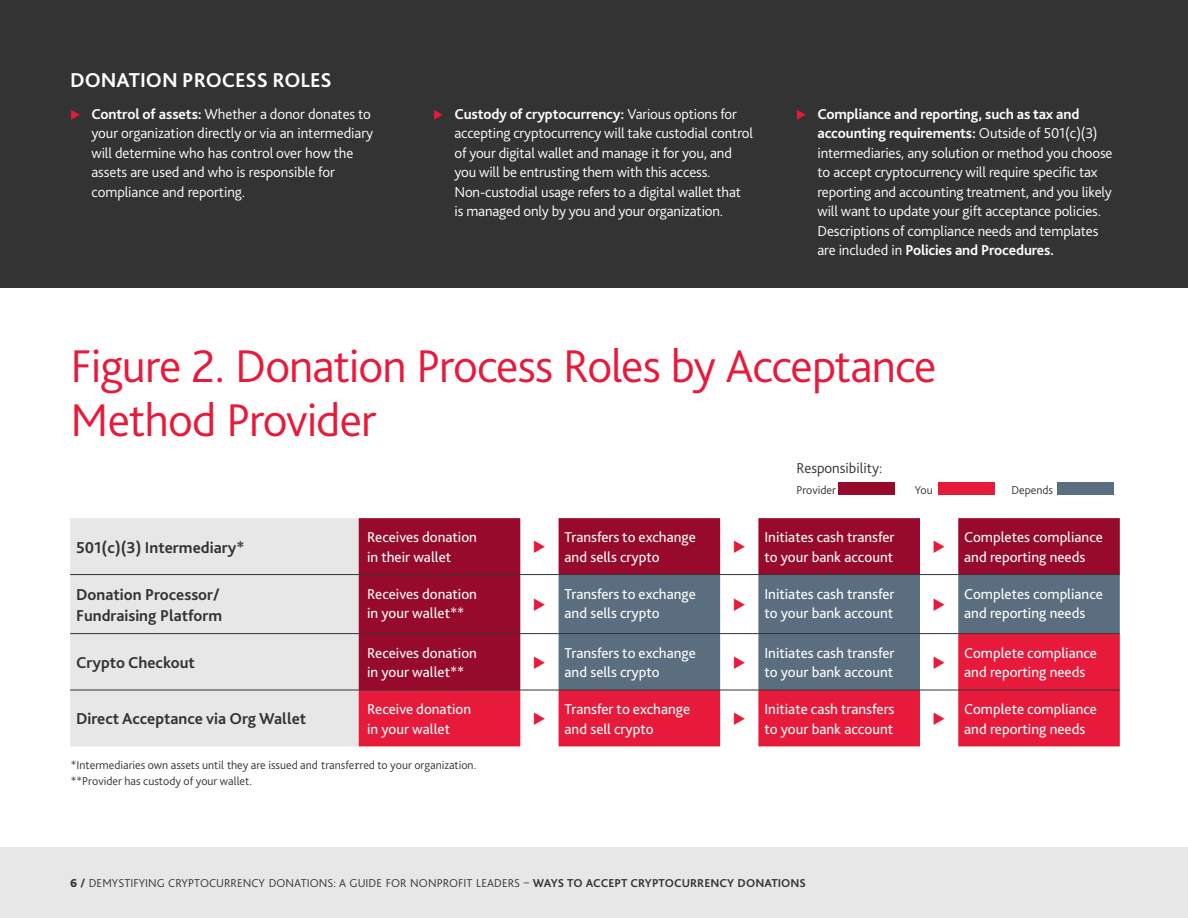
<style>
.page{position:relative;width:1188px;height:918px;background:#fff}
.page>*{position:absolute;margin:0;border:0;box-sizing:border-box;transform-origin:0 0}
.Red_Section_Head_2{font:300 48px/54px "Bliss Pro";letter-spacing:-.025em;color:#e81a3b}
.Subhead_1{font:700 21px "Bliss Pro";color:#fff}
.Body_text{font:700 16.5px/21px "Bliss Pro";color:#333}
.Body_Bullets{font:300 15px/19.5px "Bliss Pro";letter-spacing:-.01em;color:#fff}
.Body_text-2{font:15px/19.5px "Bliss Pro";color:#fff}
.footnote{font:300 15px "Bliss Pro";color:#333}
.footnote-2{font:300 12px/15.8px "Bliss Pro";color:#333}
.s1{font-weight:700}
.s2{font-family:"Minion Pro";font-weight:400;font-size:13.5px}
.s3{font-weight:800}
</style>
<div class="page">
<div style="left:70px;top:518px;width:289px;height:228px;background:#e7e7e7"></div>
<svg style="left:359px;top:518px;width:761px;height:115px;background:#a72f4b"></svg>
<svg style="left:559px;top:575px;width:561px;height:58px;background:#70808f"></svg>
<svg style="left:359px;top:634px;width:761px;height:112px;background:#c34a63"></svg>
<hr style="left:70px;top:574px;width:289px;height:1px;background:#333">
<hr style="left:359px;top:574px;width:161px;height:1px;background:#333">
<hr style="left:520px;top:574px;width:39px;height:1px;background:#333">
<hr style="left:559px;top:574px;width:161px;height:1px;background:#333">
<hr style="left:720px;top:574px;width:38px;height:1px;background:#333">
<hr style="left:758px;top:574px;width:162px;height:1px;background:#333">
<hr style="left:920px;top:574px;width:38px;height:1px;background:#333">
<hr style="left:958px;top:574px;width:162px;height:1px;background:#333">
<hr style="left:70px;top:633px;width:289px;height:1px;background:#333">
<hr style="left:359px;top:633px;width:161px;height:1px;background:#333">
<hr style="left:520px;top:633px;width:39px;height:1px;background:#333">
<hr style="left:559px;top:633px;width:161px;height:1px;background:#333">
<hr style="left:720px;top:633px;width:38px;height:1px;background:#333">
<hr style="left:758px;top:633px;width:162px;height:1px;background:#333">
<hr style="left:920px;top:633px;width:38px;height:1px;background:#333">
<hr style="left:958px;top:633px;width:162px;height:1px;background:#333">
<hr style="left:70px;top:690px;width:289px;height:1px;background:#333">
<hr style="left:359px;top:690px;width:161px;height:1px;background:#333">
<hr style="left:520px;top:690px;width:39px;height:1px;background:#333">
<hr style="left:559px;top:690px;width:161px;height:1px;background:#333">
<hr style="left:720px;top:690px;width:38px;height:1px;background:#333">
<hr style="left:758px;top:690px;width:162px;height:1px;background:#333">
<hr style="left:920px;top:690px;width:38px;height:1px;background:#333">
<hr style="left:958px;top:690px;width:162px;height:1px;background:#333">
<div style="left:838px;top:483px;width:57px;height:12px;background:#980a2c"></div>
<div style="left:938px;top:483px;width:56px;height:12px;background:#e81a3b"></div>
<div style="left:1057px;top:483px;width:56px;height:12px;background:#5b6e7f"></div>
<div style="left:0;top:0;width:1188px;height:287px;background:#333"></div>
<div style="left:0;top:847px;width:1188px;height:71px;background:#e7e7e7"></div>
<svg style="left:534px;top:540px;width:11px;height:13px"></svg>
<svg style="left:734px;top:540px;width:11px;height:13px"></svg>
<svg style="left:934px;top:540px;width:11px;height:13px"></svg>
<svg style="left:534px;top:598px;width:11px;height:13px"></svg>
<svg style="left:734px;top:598px;width:11px;height:13px"></svg>
<svg style="left:934px;top:598px;width:11px;height:13px"></svg>
<svg style="left:534px;top:656px;width:11px;height:12px"></svg>
<svg style="left:734px;top:656px;width:11px;height:12px"></svg>
<svg style="left:934px;top:656px;width:11px;height:12px"></svg>
<svg style="left:534px;top:712px;width:11px;height:13px"></svg>
<svg style="left:734px;top:712px;width:11px;height:13px"></svg>
<svg style="left:934px;top:712px;width:11px;height:13px"></svg>
<h2 class="Subhead_1" style="left:70px;top:67px;width:263px">DONATION PROCESS ROLES</h2>
<p class="Body_Bullets" style="left:91px;top:104px;width:283px"><span class="s1">Control of assets:</span> Whether a donor donates to your organization directly or via an intermediary will determine who has control over how the assets are used and who is responsible for compliance and reporting.</p>
<p class="Body_Bullets" style="left:454px;top:104px;width:300px"><span class="s1">Custody of cryptocurrency:</span> Various options for accepting cryptocurrency will take custodial control of your digital wallet and manage it for you, and you will be entrusting them with this access.<br>Non-custodial usage refers to a digital wallet that is managed only by you and your organization.</p>
<p class="Body_Bullets" style="left:817px;top:104px;width:297px"><span class="s1">Compliance and reporting, such as tax and accounting requirements:</span> Outside of 501(c)(3) intermediaries, any solution or method you choose to accept cryptocurrency will require specific tax reporting and accounting treatment, and you likely will want to update your gift acceptance policies.<br>Descriptions of compliance needs and templates are included in <span class="s1">Policies and Procedures.</span></p>
<p class="Red_Section_Head_2" style="left:71px;top:338px;width:867px">Figure 2. Donation Process Roles by Acceptance<br>Method Provider</p>
<p class="footnote" style="left:797px;top:459px;width:87px">Responsibility:</p>
<p class="footnote-2" style="left:797px;top:482px;width:41px">Provider</p>
<p class="footnote-2" style="left:915px;top:482px;width:19px">You</p>
<p class="footnote-2" style="left:1012px;top:482px;width:43px">Depends</p>
<p class="Body_text" style="left:76px;top:536px;width:170px">501(c)(3) Intermediary*</p>
<p class="Body_text-2" style="left:367px;top:527px;width:111px">Receives donation in their wallet</p>
<p class="Body_text-2" style="left:565px;top:527px;width:133px">Transfers to exchange and sells crypto</p>
<p class="Body_text-2" style="left:764px;top:527px;width:132px">Initiates cash transfer to your bank account</p>
<p class="Body_text-2" style="left:964px;top:527px;width:140px">Completes compliance and reporting needs</p>
<p class="Body_text" style="left:76px;top:583px;width:148px">Donation Processor/<br>Fundraising Platform</p>
<p class="Body_text-2" style="left:367px;top:584px;width:111px">Receives donation in your wallet**</p>
<p class="Body_text-2" style="left:565px;top:584px;width:133px">Transfers to exchange and sells crypto</p>
<p class="Body_text-2" style="left:764px;top:584px;width:132px">Initiates cash transfer to your bank account</p>
<p class="Body_text-2" style="left:964px;top:584px;width:140px">Completes compliance and reporting needs</p>
<p class="Body_text" style="left:76px;top:652px;width:120px">Crypto Checkout</p>
<p class="Body_text-2" style="left:367px;top:643px;width:111px">Receives donation in your wallet**</p>
<p class="Body_text-2" style="left:565px;top:643px;width:133px">Transfers to exchange and sells crypto</p>
<p class="Body_text-2" style="left:764px;top:643px;width:132px">Initiates cash transfer to your bank account</p>
<p class="Body_text-2" style="left:964px;top:643px;width:134px">Complete compliance and reporting needs</p>
<p class="Body_text" style="left:76px;top:708px;width:232px">Direct Acceptance via Org Wallet</p>
<p class="Body_text-2" style="left:367px;top:699px;width:105px">Receive donation in your wallet</p>
<p class="Body_text-2" style="left:565px;top:699px;width:127px">Transfer to exchange and sell crypto</p>
<p class="Body_text-2" style="left:764px;top:699px;width:131px">Initiate cash transfers to your bank account</p>
<p class="Body_text-2" style="left:964px;top:699px;width:134px">Complete compliance and reporting needs</p>
<p class="footnote-2" style="left:71px;top:757px;width:407px">*Intermediaries own assets until they are issued and transfe<span class="s2">r</span>red to your organization. **Provider has custody of your wallet.</p>
<p class="footnote-2" style="left:70px;top:875px;width:737px"><span class="s3">6</span> <span class="s1">/</span> DEMYSTIFYING CRYPTOCURRENCY DONATIONS: A GUIDE FOR NONPROFIT LEADERS – <span class="s1">WAYS TO ACCEPT CRYPTOCURRENCY DONATIONS</span></p>
</div>
